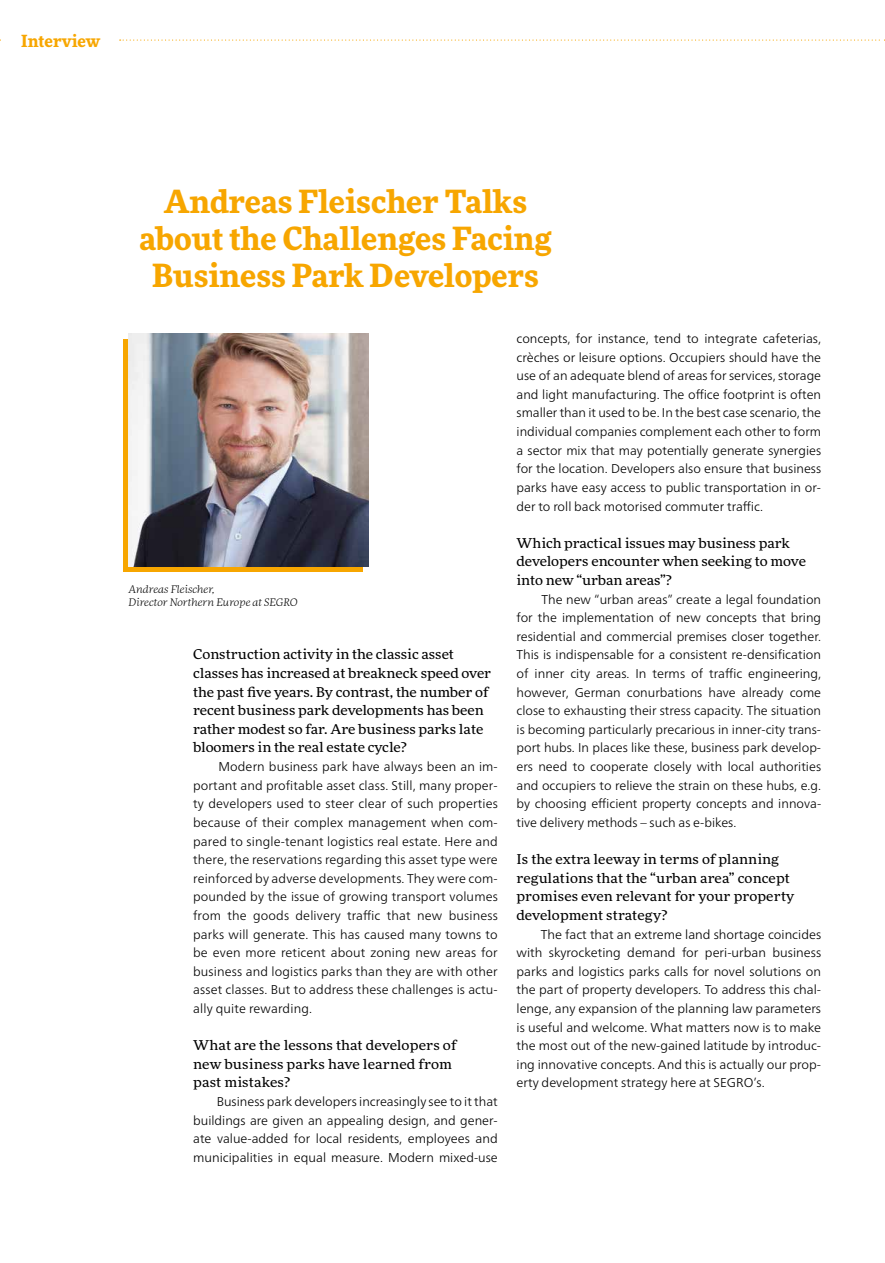
<style>
.page{position:relative;width:885px;height:1263px;background:#fff}
.page>*{position:absolute;margin:0;border:0;box-sizing:border-box;transform-origin:0 0}
.t1{font:700 31.5px/37.2px "More Pro";color:#f7a600;text-align:center}
.t2{font:700 16.5px "More Pro";color:#f7a600}
.t3{font:expanded 13.5px/18.6px "More Pro";color:#000}
.t4{font:300 12.75px/18.6px "Frutiger Neue LTW1 G";color:#000;text-align:justify}
.t5{font:italic 300 expanded 10.5px/13.5px "More Pro";color:#000}
</style>
<div class="page">
<svg style="left:120px;top:40px;width:765px;height:1px"></svg>
<div style="left:123px;top:339px;width:240px;height:233px;background:#f7a600"></div>
<img style="left:128px;top:334px;width:240px;height:232px">
<p class="t2" style="left:21px;top:28px;width:80px">Interview</p>
<h1 class="t1" style="left:139px;top:180px;width:414px">Andreas Fleischer Talks about the Challenges Facing<br>Business Park Developers</h1>
<p class="t5" style="left:128px;top:582px;width:171px">Andreas Fleischer,<br>Director Northern Europe at SEGRO</p>
<p class="t3" style="left:193px;top:644px;width:300px">Construction activity in the classic asset classes has increased at breakneck speed over the past five years. By contrast, the number of recent business park developments has been rather modest so far. Are business parks late bloomers in the real estate cycle?</p>
<p class="t4" style="left:193px;top:757px;width:306px;text-indent:25px">Modern business park have always been an im&shy;portant and profitable asset class. Still, many proper&shy;ty developers used to steer clear of such properties because of their complex management when com&shy;pared to single-tenant logistics real estate. Here and there, the reservations regarding this asset type were reinforced by adverse developments. They were com&shy;pounded by the issue of growing transport volumes from the goods delivery traffic that new business parks will generate. This has caused many towns to be even more reticent about zoning new areas for business and logistics parks than they are with other asset classes. But to address these challenges is actu&shy;ally quite rewarding.</p>
<p class="t3" style="left:193px;top:1035px;width:265px">What are the lessons that developers of new business parks have learned from past mistakes?</p>
<p class="t4" style="left:193px;top:1092px;width:306px;text-indent:24px">Business park developers increasingly see to it that buildings are given an appealing design, and gener&shy;ate value-added for local residents, employees and municipalities in equal measure. Modern mixed-use</p>
<p class="t4" style="left:516px;top:329px;width:306px">concepts, for instance, tend to integrate cafeterias, crèches or leisure options. Occupiers should have the use of an adequate blend of areas for services, storage and light manufacturing. The office footprint is often smaller than it used to be. In the best case scenario, the individual companies complement each other to form a sector mix that may potentially generate synergies for the location. Developers also ensure that business parks have easy access to public transportation in or&shy;der to roll back motorised commuter traffic.</p>
<p class="t3" style="left:516px;top:533px;width:291px">Which practical issues may business park developers encounter when seeking to move into new “urban areas”?</p>
<p class="t4" style="left:516px;top:590px;width:306px;text-indent:25px">The new “urban areas” create a legal foundation for the implementation of new concepts that bring residential and commercial premises closer together.<br>This is indispensable for a consistent re-densification of inner city areas. In terms of traffic engineering, however, German conurbations have already come close to exhausting their stress capacity. The situation is becoming particularly precarious in inner-city trans&shy;port hubs. In places like these, business park develop&shy;ers need to cooperate closely with local authorities and occupiers to relieve the strain on these hubs, e.g. by choosing efficient property concepts and innova&shy;tive delivery methods – such as e-bikes.</p>
<p class="t3" style="left:516px;top:849px;width:279px">Is the extra leeway in terms of planning regulations that the “urban area” concept promises even relevant for your property development strategy?</p>
<p class="t4" style="left:516px;top:925px;width:306px;text-indent:24px">The fact that an extreme land shortage coincides with skyrocketing demand for peri-urban business parks and logistics parks calls for novel solutions on the part of property developers. To address this chal&shy;lenge, any expansion of the planning law parameters is useful and welcome. What matters now is to make the most out of the new-gained latitude by introduc&shy;ing innovative concepts. And this is actually our prop&shy;erty development strategy here at SEGRO’s.</p>
</div>
